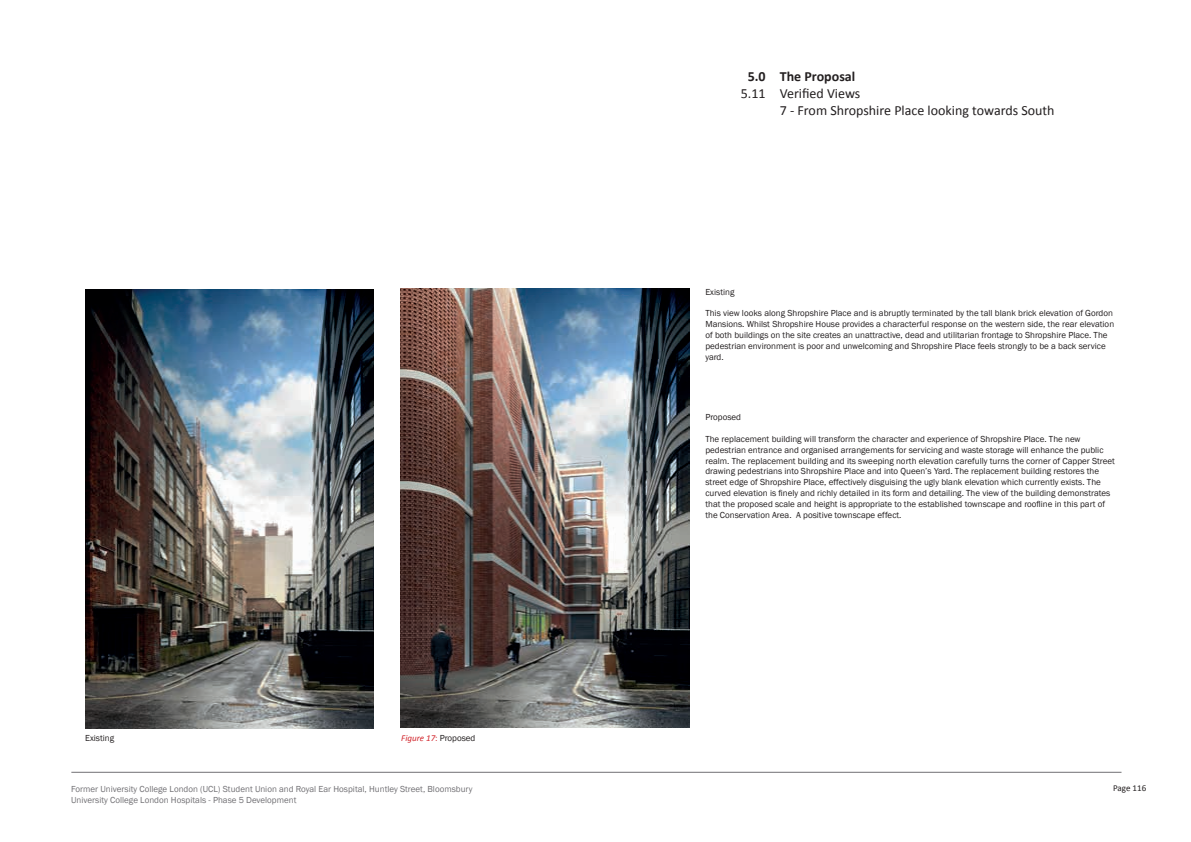
<style>
.page{position:relative;width:1191px;height:842px;background:#fff}
.page>*{position:absolute;margin:0;border:0;box-sizing:border-box;transform-origin:0 0}
.t1{font:14px/16.8px "Calibri";color:#231f20}
.t2{font:700 14px "Calibri";color:#231f20}
.t3{font:9px/10.8px "Franklin Gothic";color:#231f20}
.t4{font:9px/10.8px "Franklin Gothic";color:#717074}
.t5{font:italic 9px "Calibri";color:#d1232a}
.t6{font:9px "Calibri";color:#231f20}
.s1{font-style:normal}
.s2{font-family:"Franklin Gothic";font-style:normal;color:#231f20}
</style>
<div class="page">
<hr style="left:71px;top:772px;width:1050px;height:1px;background:#717074">
<img style="left:85px;top:289px;width:289px;height:440px">
<img style="left:400px;top:288px;width:289px;height:439px">
<p class="t3" style="left:85px;top:732px;width:31px">Existing</p>
<p class="t5" style="left:401px;top:732px;width:76px">Figure 17<span class="s1">:</span> <span class="s2">Proposed</span></p>
<p class="t4" style="left:71px;top:784px;width:403px">Former University College London (UCL) Student Union and Royal Ear Hospital, Huntley Street, Bloomsbury<br>University College London Hospitals - Phase 5 Development</p>
<h1 class="t2" style="left:747px;top:67px;width:19px">5.0</h1>
<h1 class="t1" style="left:741px;top:85px;width:26px">5.11</h1>
<h1 class="t2" style="left:780px;top:67px;width:77px">The Proposal</h1>
<h1 class="t1" style="left:780px;top:85px;width:276px">Verified Views<br>7 - From Shropshire Place looking towards South</h1>
<p class="t3" style="left:705px;top:286px;width:31px">Existing</p>
<p class="t3" style="left:705px;top:308px;width:410px">This view looks along Shropshire Place and is abruptly terminated by the tall blank brick elevation of Gordon Mansions. Whilst Shropshire House provides a characterful response on the western side, the rear elevation of both buildings on the site creates an unattractive, dead and utilitarian frontage to Shropshire Place. The pedestrian environment is poor and unwelcoming and Shropshire Place feels strongly to be a back service yard.</p>
<p class="t3" style="left:705px;top:412px;width:37px">Proposed</p>
<p class="t3" style="left:705px;top:434px;width:411px">The replacement building will transform the character and experience of Shropshire Place. The new pedestrian entrance and organised arrangements for servicing and waste storage will enhance the public realm. The replacement building and its sweeping north elevation carefully turns the corner of Capper Street drawing pedestrians into Shropshire Place and into Queen’s Yard. The replacement building restores the street edge of Shropshire Place, effectively disguising the ugly blank elevation which currently exists. The curved elevation is finely and richly detailed in its form and detailing. The view of the building demonstrates that the proposed scale and height is appropriate to the established townscape and roofline in this part of the Conservation Area. A positive townscape effect.</p>
<p class="t6" style="left:1113px;top:782px;width:35px">Page 116</p>
</div>
